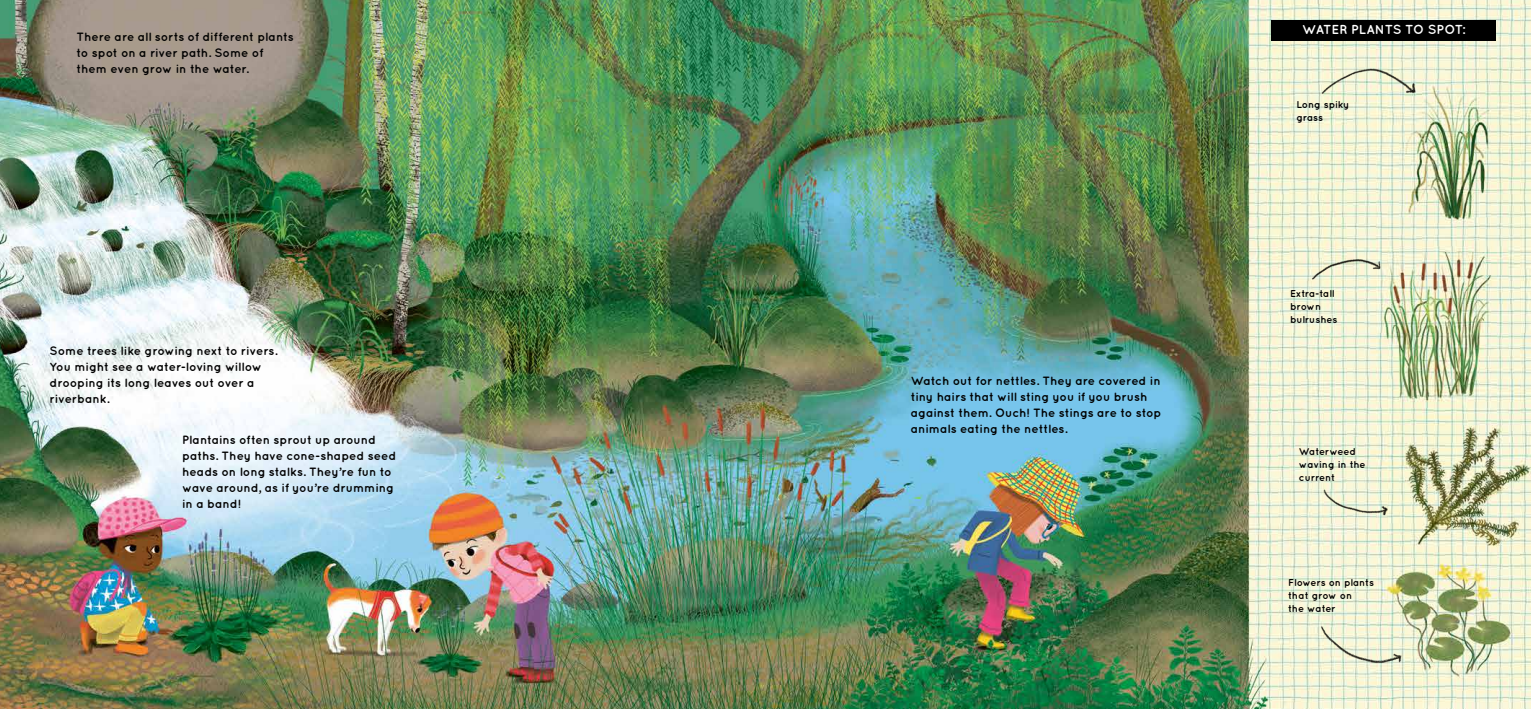
<style>
.page{position:relative;width:1531px;height:709px;background:#fff}
.page>*{position:absolute;margin:0;border:0;box-sizing:border-box;transform-origin:0 0}
.t1{font:700 13px "Quicksand";letter-spacing:-.01em;color:#fff}
.t2{font:700 12px/16px "Quicksand";letter-spacing:-.005em;color:#000}
.t3{font:700 10px/13px "Quicksand";color:#000}
</style>
<div class="page">
<img style="left:0;top:0;width:1238px;height:709px">
<img style="left:1238px;top:0;width:293px;height:709px">
<div style="left:1271px;top:20px;width:224px;height:20px;background:#000"></div>
<p class="t2" style="left:77px;top:29px;width:219px">There are all sorts of different plants to spot on a river path. Some of them even grow in the water.</p>
<p class="t2" style="left:50px;top:343px;width:229px">Some trees like growing next to rivers.<br>You might see a water-loving willow drooping its long leaves out over a riverbank.</p>
<p class="t2" style="left:182px;top:431px;width:216px">Plantains often sprout up around paths. They have cone-shaped seed heads on long stalks. They’re fun to wave around, as if you’re drumming in a band!</p>
<p class="t2" style="left:911px;top:372px;width:252px">Watch out for nettles. They are covered in tiny hairs that will sting you if you brush against them. Ouch! The stings are to stop animals eating the nettles.</p>
<p class="t1" style="left:1302px;top:22px;width:164px">WATER PLANTS TO SPOT:</p>
<p class="t3" style="left:1296px;top:98px;width:54px">Long spiky grass</p>
<p class="t3" style="left:1290px;top:287px;width:49px">Extra-tall brown bulrushes</p>
<p class="t3" style="left:1299px;top:444px;width:68px">Waterweed waving in the current</p>
<p class="t3" style="left:1288px;top:575px;width:87px">Flowers on plants that grow on<br>the water</p>
</div>
